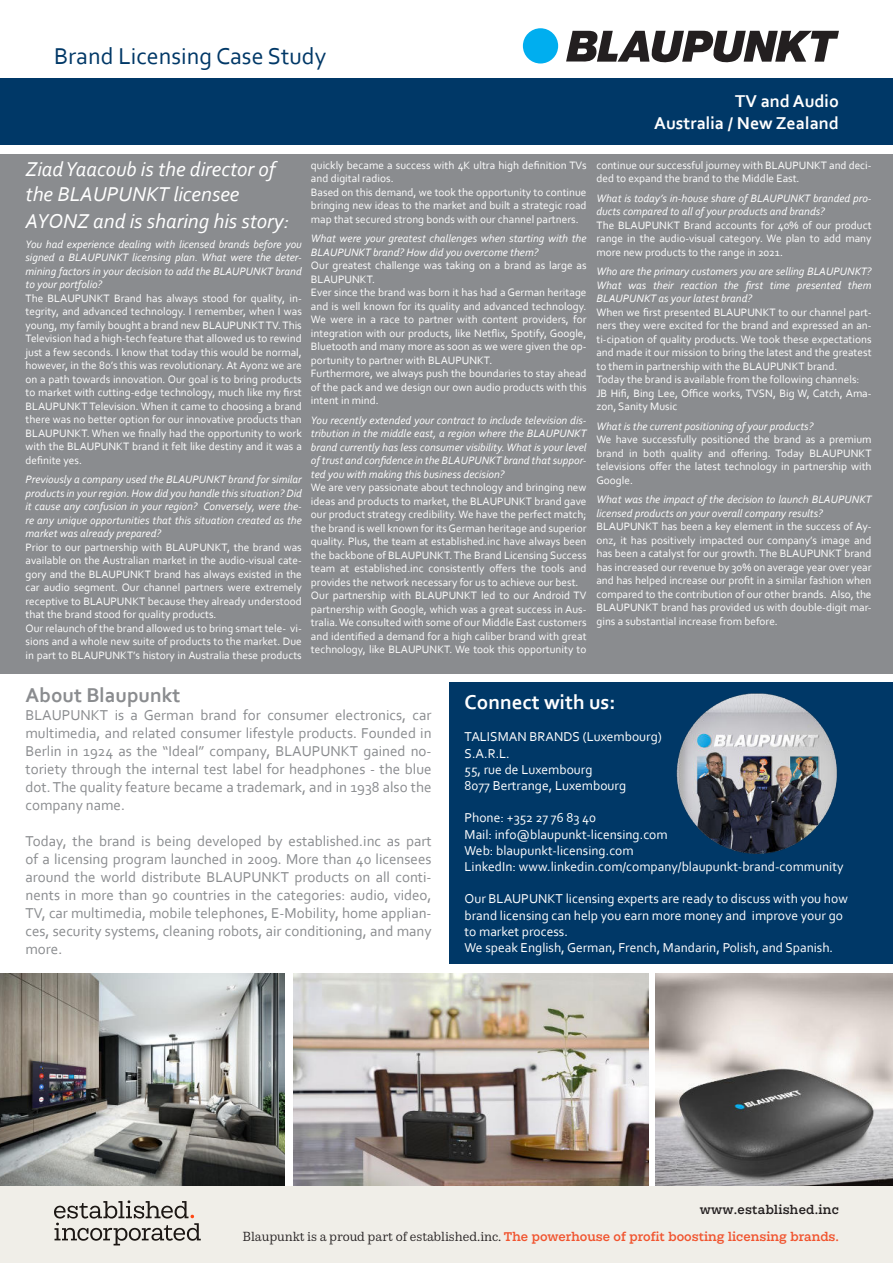
<style>
.page{position:relative;width:893px;height:1263px;background:#fff}
.page>*{position:absolute;margin:0;border:0;box-sizing:border-box;transform-origin:0 0}
.t1{font:24px "Corbel";color:#003867}
.t2{font:italic 21px/26.1px "Corbel";color:#fff}
.t3{font:700 21px "Corbel";color:#fff}
.t4{font:700 21px "Corbel";color:#8a8c8f}
.t5{font:700 18px/21.6px "Corbel";color:#fff;text-align:right}
.t6{font:15px/18px "Corbel";color:#8a8c8f;text-align:justify}
.t7{font:13.5px/16.2px "Corbel";color:#fff}
.t8{font:13.5px/26.2px "Associate Slab";color:#f0542f;text-align:right}
.t9{font:11.25px/13.5px "Corbel";color:#fff}
.t10{font:italic 11.25px/13.5px "Corbel";color:#fff;text-align:justify}
.s1{color:#231f20}
.s2{font-family:"Co Fo Robert";color:#231f20}
</style>
<div class="page">
<div style="left:523px;top:28px;width:35px;height:36px;background:#00aeef;border-radius:50%"></div>
<svg style="left:566px;top:31px;width:273px;height:32px"></svg>
<div style="left:0;top:78px;width:893px;height:67px;background:#003867"></div>
<img style="left:0;top:974px;width:285px;height:212px">
<img style="left:293px;top:974px;width:355px;height:212px">
<img style="left:656px;top:974px;width:237px;height:212px">
<div style="left:450px;top:682px;width:443px;height:282px;background:#003867"></div>
<div style="left:0;top:154px;width:893px;height:520px;background:#8a8c8f"></div>
<img style="left:676px;top:693px;width:161px;height:161px">
<div style="left:0;top:1186px;width:893px;height:77px;background:#f0eee8"></div>
<svg style="left:54px;top:1200px;width:147px;height:45px"></svg>
<h1 class="t1" style="left:54px;top:41px;width:274px">Brand Licensing Case Study</h1>
<h3 class="t5" style="left:654px;top:92px;width:186px">TV and Audio<br>Australia / New Zealand</h3>
<h2 class="t2" style="left:26px;top:158px;width:265px">Ziad Yaacoub is the director of the BLAUPUNKT licensee<br>AYONZ and is sharing his story:</h2>
<p class="t10" style="left:26px;top:238px;width:278px">You had experience dealing with licensed brands before you signed a BLAUPUNKT licensing plan. What were the deter&shy;mining factors in your decision to add the BLAUPUNKT brand to your portfolio?</p>
<p class="t9" style="left:26px;top:292px;width:278px;text-align:justify">The BLAUPUNKT Brand has always stood for quality, in&shy;tegrity, and advanced technology. I remember, when I was young, my family bought a brand new BLAUPUNKT TV. This Television had a high-tech feature that allowed us to rewind just a few seconds. I know that today this would be normal, however, in the 80’s this was revolutionary. At Ayonz we are on a path towards innovation. Our goal is to bring products to market with cutting-edge technology, much like my first BLAUPUNKT Television. When it came to choosing a brand there was no better option for our innovative products than BLAUPUNKT. When we finally had the opportunity to work with the BLAUPUNKT brand it felt like destiny and it was a definite yes.</p>
<p class="t10" style="left:26px;top:474px;width:278px">Previously a company used the BLAUPUNKT brand for similar products in your region. How did you handle this situation? Did it cause any confusion in your region? Conversely, were the&shy;re any unique opportunities that this situation created as the market was already prepared?</p>
<p class="t9" style="left:26px;top:541px;width:278px">Prior to our partnership with BLAUPUNKT, the brand was available on the Australian market in the audio-visual cate&shy;gory and the BLAUPUNKT brand has always existed in the car audio segment. Our channel partners were extremely receptive to BLAUPUNKT because they already understood that the brand stood for quality products.<br>Our relaunch of the brand allowed us to bring smart tele- vi&shy;sions and a whole new suite of products to the market. Due in part to BLAUPUNKT’s history in Australia these products</p>
<p class="t9" style="left:311px;top:158px;width:277px">quickly became a success with 4K ultra high definition TVs and digital radios.<br>Based on this demand, we took the opportunity to continue bringing new ideas to the market and built a strategic road map that secured strong bonds with our channel partners.</p>
<p class="t10" style="left:311px;top:233px;width:277px">What were your greatest challenges when starting with the<br>BLAUPUNKT brand? How did you overcome them?</p>
<p class="t9" style="left:311px;top:259px;width:277px">Our greatest challenge was taking on a brand as large as BLAUPUNKT.<br>Ever since the brand was born it has had a German heritage and is well known for its quality and advanced technology.<br>We were in a race to partner with content providers, for integration with our products, like Netflix, Spotify, Google, Bluetooth and many more as soon as we were given the op&shy;portunity to partner with BLAUPUNKT.<br>Furthermore, we always push the boundaries to stay ahead of the pack and we design our own audio products with this intent in mind.</p>
<p class="t10" style="left:311px;top:414px;width:277px">You recently extended your contract to include television dis&shy;tribution in the middle east, a region where the BLAUPUNKT brand currently has less consumer visibility. What is your level of trust and confidence in the BLAUPUNKT brand that suppor&shy;ted you with making this business decision?</p>
<p class="t9" style="left:311px;top:481px;width:277px">We are very passionate about technology and bringing new ideas and products to market, the BLAUPUNKT brand gave our product strategy credibility. We have the perfect match; the brand is well known for its German heritage and superior quality. Plus, the team at established.inc have always been the backbone of BLAUPUNKT. The Brand Licensing Success team at established.inc consistently offers the tools and provides the network necessary for us to achieve our best.<br>Our partnership with BLAUPUNKT led to our Android TV partnership with Google, which was a great success in Aus&shy;tralia. We consulted with some of our Middle East customers and identified a demand for a high caliber brand with great technology, like BLAUPUNKT. We took this opportunity to</p>
<p class="t9" style="left:596px;top:159px;width:277px">continue our successful journey with BLAUPUNKT and deci&shy;ded to expand the brand to the Middle East.</p>
<p class="t10" style="left:596px;top:192px;width:277px">What is today’s in-house share of BLAUPUNKT branded pro&shy;ducts compared to all of your products and brands?</p>
<p class="t9" style="left:596px;top:219px;width:277px;text-align:justify">The BLAUPUNKT Brand accounts for 40% of our product range in the audio-visual category. We plan to add many more new products to the range in 2021.</p>
<p class="t10" style="left:596px;top:266px;width:277px">Who are the primary customers you are selling BLAUPUNKT?<br>What was their reaction the first time presented them BLAUPUNKT as your latest brand?</p>
<p class="t9" style="left:596px;top:305px;width:277px">When we first presented BLAUPUNKT to our channel part&shy;ners they were excited for the brand and expressed an an&shy;ti-cipation of quality products. We took these expectations and made it our mission to bring the latest and the greatest to them in partnership with the BLAUPUNKT brand.<br>Today the brand is available from the following channels:<br>JB Hifi, Bing Lee, Office works, TVSN, Big W, Catch, Ama&shy;zon, Sanity Music</p>
<p class="t10" style="left:596px;top:420px;width:219px">What is the current positioning of your products?</p>
<p class="t9" style="left:596px;top:433px;width:277px;text-align:justify">We have successfully positioned the brand as a premium brand in both quality and offering. Today BLAUPUNKT televisions offer the latest technology in partnership with Google.</p>
<p class="t10" style="left:596px;top:494px;width:277px">What was the impact of the decision to launch BLAUPUNKT licensed products on your overall company results?</p>
<p class="t9" style="left:596px;top:520px;width:277px;text-align:justify">BLAUPUNKT has been a key element in the success of Ay&shy;onz, it has positively impacted our company’s image and has been a catalyst for our growth. The BLAUPUNKT brand has increased our revenue by 30% on average year over year and has helped increase our profit in a similar fashion when compared to the contribution of our other brands. Also, the BLAUPUNKT brand has provided us with double-digit mar&shy;gins a substantial increase from before.</p>
<h2 class="t4" style="left:26px;top:687px;width:156px">About Blaupunkt</h2>
<p class="t6" style="left:26px;top:708px;width:408px">BLAUPUNKT is a German brand for consumer electronics, car multimedia, and related consumer lifestyle products. Founded in Berlin in 1924 as the “Ideal” company, BLAUPUNKT gained no&shy;toriety through the internal test label for headphones - the blue dot. The quality feature became a trademark, and in 1938 also the company name.</p>
<p class="t6" style="left:26px;top:834px;width:408px">Today, the brand is being developed by established.inc as part of a licensing program launched in 2009. More than 40 licensees around the world distribute BLAUPUNKT products on all conti&shy;nents in more than 90 countries in the categories: audio, video, TV, car multimedia, mobile telephones, E-Mobility, home applian&shy;ces, security systems, cleaning robots, air conditioning, and many more.</p>
<h2 class="t3" style="left:465px;top:694px;width:153px">Connect with us:</h2>
<p class="t7" style="left:465px;top:728px;width:199px">TALISMAN BRANDS (Luxembourg)<br>S.A.R.L.<br>55, rue de Luxembourg<br>8077 Bertrange, Luxembourg</p>
<p class="t7" style="left:465px;top:811px;width:380px">Phone: +352 27 76 83 40<br>Mail: info@blaupunkt-licensing.com<br>Web: blaupunkt-licensing.com<br>LinkedIn: www.linkedin.com/company/blaupunkt-brand-community</p>
<p class="t7" style="left:465px;top:890px;width:385px">Our BLAUPUNKT licensing experts are ready to discuss with you how brand licensing can help you earn more money and improve your go to market process.<br>We speak English, German, French, Mandarin, Polish, and Spanish.</p>
<p class="t8" style="left:243px;top:1196px;width:598px"><span class="s1">www.established.inc<br></span><span class="s2">Blaupunkt is a proud part of established.inc.</span> The powerhouse of profit boosting licensing brands.</p>
</div>
